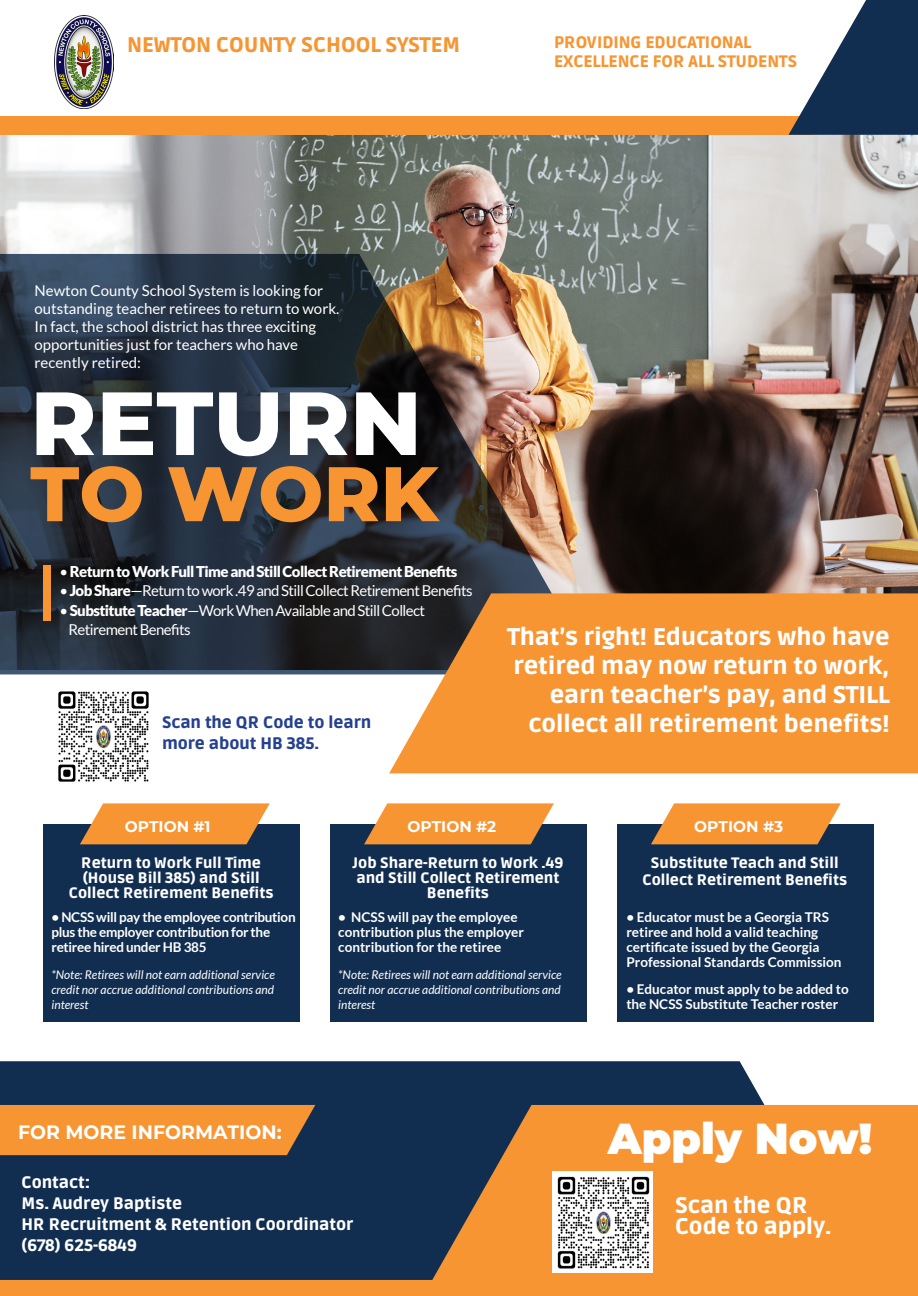
<style>
.page{position:relative;width:918px;height:1296px;background:#fff}
.page>*{position:absolute;margin:0;border:0;box-sizing:border-box;transform-origin:0 0}
.t1{font:800 89.4px "Montserrat";color:#fff}
.t2{font:800 77.1px "Montserrat";color:#f79533}
.t3{font:900 43.2px "Montserrat";color:#fff}
.t4{font:900 24px/28.8px "Ruda";color:#fff;text-align:right}
.t5{font:900 22.5px/21px "Ruda";color:#fff}
.t6{font:900 21px "Ruda";color:#f69633}
.t7{font:700 19.35px "Montserrat";color:#fff}
.t8{font:900 16.5px/21px "Ruda";color:#fff}
.t9{font:900 16.5px/19.8px "Ruda";color:#f69633}
.t10{font:900 16.5px/21px "Ruda";color:#25408f}
.t11{font:700 15.45px "Montserrat";color:#fff}
.t12{font:900 15px/15px "Ruda";color:#fff;text-align:center}
.t13{font:15px/18px "Lato";color:#fff}
.t14{font:15px/19.5px "Lato";letter-spacing:-.04em;color:#fff}
.t15{font:900 15px "Lato";letter-spacing:-.04em;color:#fff}
.t16{font:700 13.5px/15px "Lato";color:#fff}
.t17{font:700 13.5px/15px "Lato";letter-spacing:-.02em;color:#fff}
.t18{font:italic 12px/15px "Lato";color:#fff;text-align:justify}
.s1{font-weight:400}
.s2{font-weight:900}
</style>
<div class="page">
<img style="left:0;top:135px;width:918px;height:458px">
<div style="left:0;top:1061px;width:765px;height:44px;background:#112e50"></div>
<div style="left:0;top:116px;width:813px;height:19px;background:#f79533"></div>
<svg style="left:0;top:1105px;width:918px;height:191px;background:#8d6540"></svg>
<svg style="left:789px;top:0;width:129px;height:135px"></svg>
<div style="left:0;top:1105px;width:315px;height:50px;background:#f79533"></div>
<div style="left:43px;top:824px;width:257px;height:198px;background:#112e50"></div>
<div style="left:617px;top:824px;width:257px;height:198px;background:#112e50"></div>
<div style="left:330px;top:824px;width:257px;height:198px;background:#112e50"></div>
<svg style="left:80px;top:803px;width:190px;height:41px;background:#e99643"></svg>
<svg style="left:364px;top:803px;width:190px;height:41px;background:#e99643"></svg>
<svg style="left:651px;top:803px;width:190px;height:41px;background:#e99643"></svg>
<img style="left:0;top:254px;width:598px;height:420px">
<svg style="left:389px;top:593px;width:529px;height:180px;background:#e6903a"></svg>
<div style="left:44px;top:566px;width:7px;height:55px;background:#f79533"></div>
<img style="left:54px;top:15px;width:60px;height:93px">
<img style="left:553px;top:1172px;width:100px;height:101px">
<img style="left:58px;top:691px;width:91px;height:91px">
<h3 class="t6" style="left:127px;top:32px;width:335px">NEWTON COUNTY SCHOOL SYSTEM</h3>
<p class="t9" style="left:554px;top:33px;width:245px">PROVIDING EDUCATIONAL<br>EXCELLENCE FOR ALL STUDENTS</p>
<p class="t13" style="left:35px;top:281px;width:306px">Newton County School System is looking for outstanding teacher retirees to return to work.<br>In fact, the school district has three exciting opportunities just for teachers who have recently retired:</p>
<h1 class="t1" style="left:30px;top:358px;width:393px">RETURN</h1>
<h2 class="t2" style="left:30px;top:437px;width:410px">TO WORK</h2>
<p class="t15" style="left:59px;top:563px;width:400px"><span class="s1">•</span> Return to Work Full Time and Still Collect Retirement Benefits</p>
<p class="t14" style="left:59px;top:581px;width:415px">• <span class="s2">Job Share</span>—Return to work .49 and Still Collect Retirement Benefits</p>
<p class="t14" style="left:69px;top:601px;width:358px;text-indent:-9px">• <span class="s2">Substitute Teacher</span>—Work When Available and Still Collect<br>Retirement Benefits</p>
<p class="t10" style="left:162px;top:713px;width:211px">Scan the QR Code to learn more about HB 385.</p>
<h3 class="t4" style="left:507px;top:623px;width:384px">That’s right! Educators who have retired may now return to work, earn teacher’s pay, and STILL collect all retirement benefits!</h3>
<p class="t11" style="left:125px;top:815px;width:87px">OPTION #1</p>
<p class="t11" style="left:407px;top:815px;width:90px">OPTION #2</p>
<p class="t11" style="left:694px;top:815px;width:90px">OPTION #3</p>
<p class="t12" style="left:69px;top:856px;width:206px">Return to Work Full Time (House Bill 385) and Still<br>Collect Retirement Benefits</p>
<p class="t12" style="left:353px;top:856px;width:212px">Job Share-Return to Work .49 and Still Collect Retirement<br>Benefits</p>
<p class="t12" style="left:642px;top:855px;width:206px;line-height:16.5px">Substitute Teach and Still<br>Collect Retirement Benefits</p>
<p class="t17" style="left:51px;top:909px;width:246px">• NCSS will pay the employee contribution plus the employer contribution for the retiree hired under HB 385</p>
<p class="t18" style="left:51px;top:967px;width:225px">*Note: Retirees will not earn additional service credit nor accrue additional contributions and interest</p>
<p class="t16" style="left:338px;top:909px;width:187px">• NCSS will pay the employee contribution plus the employer contribution for the retiree</p>
<p class="t18" style="left:338px;top:967px;width:225px">*Note: Retirees will not earn additional service credit nor accrue additional contributions and interest</p>
<p class="t16" style="left:626px;top:909px;width:217px">• Educator must be a Georgia TRS retiree and hold a valid teaching certificate issued by the Georgia Professional Standards Commission</p>
<p class="t16" style="left:626px;top:981px;width:224px">• Educator must apply to be added to the NCSS Substitute Teacher roster</p>
<h3 class="t7" style="left:18px;top:1118px;width:265px">FOR MORE INFORMATION:</h3>
<p class="t8" style="left:22px;top:1172px;width:333px">Contact:<br>Ms. Audrey Baptiste<br>HR Recruitment &amp; Retention Coordinator (678) 625-6849</p>
<h3 class="t3" style="left:608px;top:1106px;width:266px">Apply Now!</h3>
<h3 class="t5" style="left:675px;top:1195px;width:158px">Scan the QR<br>Code to apply.</h3>
</div>
